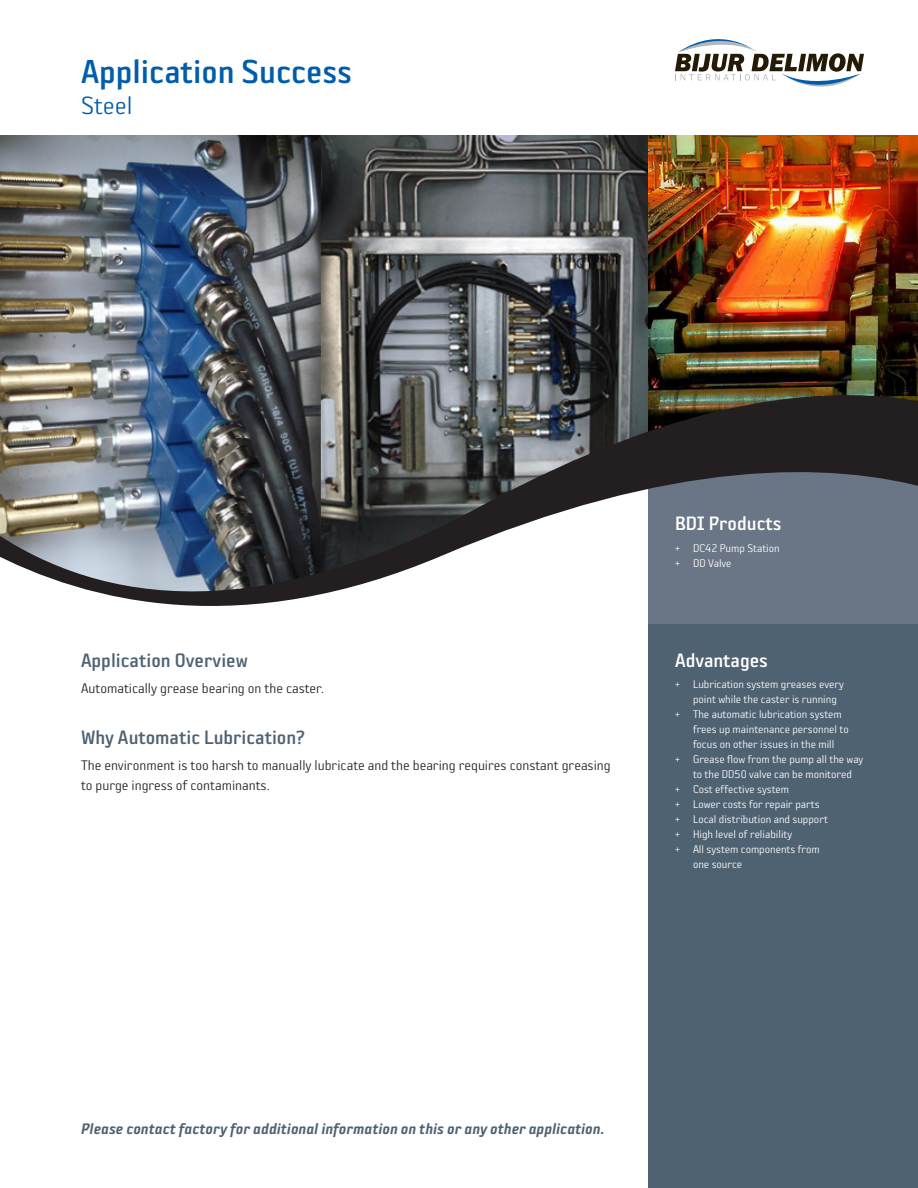
<style>
.page{position:relative;width:918px;height:1188px;background:#fff}
.page>*{position:absolute;margin:0;border:0;box-sizing:border-box;transform-origin:0 0}
._01-Title{font:36px "Sophisto C Gauge";color:#015dab}
._02-Subtitle{font:27px "Sophisto A Gauge";color:#015dab}
._03-Header{font:21px "Sophisto C Gauge";color:#4f6272}
._03-Header-2{font:21px "Sophisto C Gauge";color:#fff}
._03-Header-3{font:16.5px "Sophisto D Italic";color:#4f6272}
._05-Content{font:15px/19.5px "Sophisto A Gauge";color:#231f20}
._06-Bullets{font:12px/15px "Sophisto A Gauge";color:#fff}
</style>
<div class="page">
<svg style="left:675px;top:39px;width:189px;height:48px"></svg>
<img style="left:0;top:135px;width:648px;height:248px">
<img style="left:648px;top:135px;width:270px;height:248px">
<div style="left:648px;top:514px;width:270px;height:674px;background:#4f6272"></div>
<img style="left:0;top:383px;width:918px;height:241px">
<p class="_01-Title" style="left:81px;top:51px;width:273px">Application Success</p>
<p class="_02-Subtitle" style="left:81px;top:90px;width:53px">Steel</p>
<p class="_03-Header" style="left:81px;top:648px;width:168px">Application Overview</p>
<p class="_05-Content" style="left:81px;top:678px;width:245px">Automatically grease bearing on the caster.</p>
<p class="_03-Header" style="left:81px;top:725px;width:225px">Why Automatic Lubrication?</p>
<p class="_05-Content" style="left:81px;top:755px;width:531px">The environment is too harsh to manually lubricate and the bearing requires constant greasing to purge ingress of contaminants.</p>
<p class="_03-Header-2" style="left:675px;top:511px;width:108px">BDI Products</p>
<p class="_06-Bullets" style="left:675px;top:540px;width:106px">+ DC42 Pump Station</p>
<p class="_06-Bullets" style="left:675px;top:555px;width:58px">+ DD Valve</p>
<p class="_03-Header-2" style="left:675px;top:648px;width:94px">Advantages</p>
<p class="_06-Bullets" style="left:693px;top:677px;width:153px;text-indent:-18px">+ Lubrication system greases every point while the caster is running</p>
<p class="_06-Bullets" style="left:693px;top:707px;width:157px;text-indent:-18px">+ The automatic lubrication system frees up maintenance personnel to focus on other issues in the mill</p>
<p class="_06-Bullets" style="left:675px;top:752px;width:190px;text-align:center">+ Grease flow from the pump all the way to the DD50 valve can be monitored</p>
<p class="_06-Bullets" style="left:675px;top:782px;width:116px">+ Cost effective system</p>
<p class="_06-Bullets" style="left:675px;top:797px;width:146px">+ Lower costs for repair parts</p>
<p class="_06-Bullets" style="left:675px;top:812px;width:155px">+ Local distribution and support</p>
<p class="_06-Bullets" style="left:675px;top:827px;width:119px">+ High level of reliability</p>
<p class="_06-Bullets" style="left:693px;top:842px;width:128px;text-indent:-18px">+ All system components from one source</p>
<p class="_03-Header-3" style="left:81px;top:1119px;width:525px">Please contact factory for additional information on this or any other application.</p>
</div>
